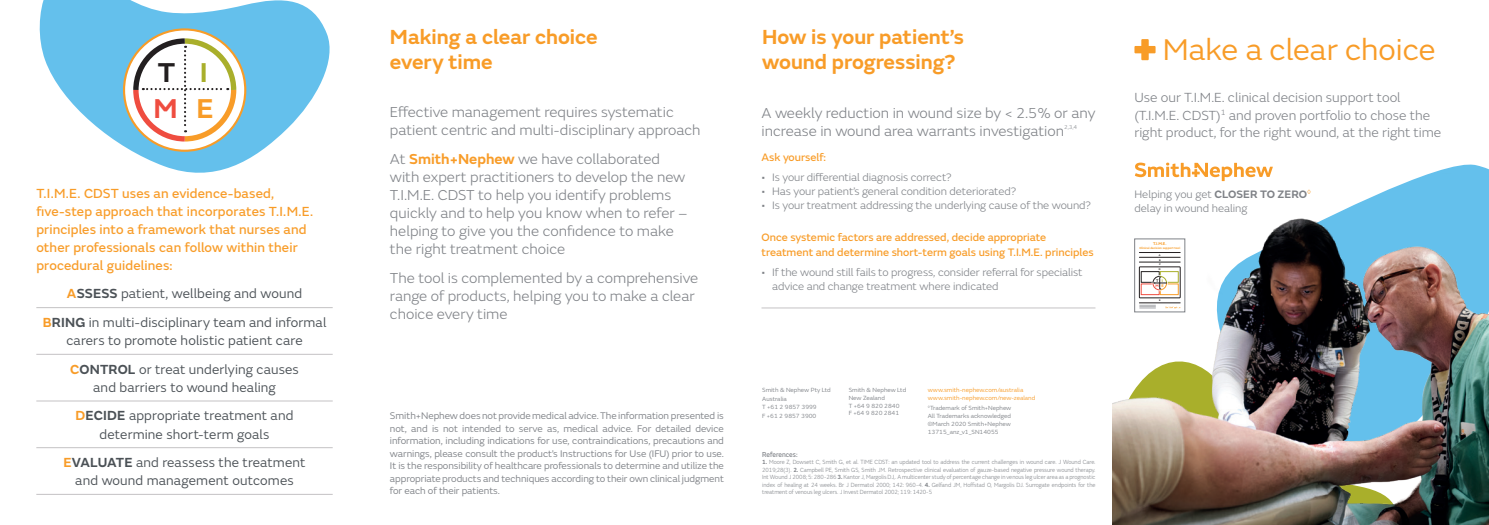
<style>
.page{position:relative;width:1489px;height:525px;background:#fff}
.page>*{position:absolute;margin:0;border:0;box-sizing:border-box;transform-origin:0 0}
.Page_heading_17pt{font:31.25px "SN Emeric";color:#f89c28}
.t1{font:600 28.38px/36.4px "SN Emeric";color:#231f20}
.Page_heading_17pt-2{font:600 21.25px/25.5px "SN Emeric";color:#f89c28}
.Body{font:300 15px/18px "SN Emeric";color:#7f8287}
._04-Sub_Header_1{font:13.75px/18px "SN Emeric";letter-spacing:.01em;color:#4b5156;text-align:center}
._04-Sub_Header_1-2{font:13.75px/18px "SN Emeric Core";letter-spacing:.01em;color:#f89c28}
.Body-2{font:300 13.75px/17.5px "SN Emeric";color:#7f8287}
.Body-3{font:300 11.25px/14.4px "SN Emeric";letter-spacing:-.005em;color:#7f8287}
.Body-4{font:11.25px/14.4px "SN Emeric Core";color:#f89c28}
.Captions{font:10px/12.5px "SN Emeric";letter-spacing:-.005em;color:#7f8287;text-align:justify}
.Body_7pt{font:7.5px "SN Emeric Core";color:#7f8287;scale:.9 1}
.Body_7pt-2{font:300 6.25px/7.5px "SN Emeric";letter-spacing:-.005em;color:#7f8287;text-align:justify;scale:.9 1}
.Captions-2{font:6.25px/7.9px "SN Emeric";color:#7f8287;text-align:justify}
.Captions-3{font:6.25px "SN Emeric";color:#f89c28}
.Body-5{font:300 5.88px "SN Emeric";color:#7f8287}
.t2{font:600 4.12px "SN Emeric";color:#f89c28}
.t3{font:600 4px/5.1px "SN Emeric";color:#231f20}
.t4{font:600 3.12px "SN Emeric";color:#f89c28}
.t5{font:600 2.5px/4.8px "SN Emeric";color:#231f20;text-align:justify}
.s1{color:#a9af2b}
.s2{color:#ef4d40}
.s3{color:#f89c28}
.s4{font-weight:600;color:#f89c28}
.s5{font-weight:600}
</style>
<div class="page">
<svg style="left:39px;top:0;width:291px;height:173px;fill:#64c0ec"></svg>
<img style="left:1112px;top:174px;width:376px;height:350px">
<svg style="left:1134px;top:39px;width:21px;height:21px"></svg>
<hr style="left:761px;top:307px;width:334px;height:1px;background:#c4c2c4">
<hr style="left:36px;top:307px;width:297px;height:1px;background:#c4c2c4">
<hr style="left:36px;top:354px;width:297px;height:1px;background:#c4c2c4">
<hr style="left:36px;top:400px;width:297px;height:1px;background:#c4c2c4">
<hr style="left:36px;top:447px;width:297px;height:1px;background:#c4c2c4">
<hr style="left:36px;top:494px;width:297px;height:1px;background:#c4c2c4">
<div style="left:1120px;top:149px;width:166px;height:46px;background:#fff"></div>
<svg style="left:1135px;top:162px;width:137px;height:19px"></svg>
<svg style="left:1136px;top:240px;width:46px;height:70px"></svg>
<svg style="left:1165px;top:306px;width:15px;height:2px"></svg>
<div style="left:1141px;top:284px;width:18px;height:10px;background:#fff"></div>
<div style="left:1140px;top:283px;width:19px;height:11px;border:1px solid #ef4d40"></div>
<div style="left:1160px;top:284px;width:18px;height:10px;background:#fff"></div>
<div style="left:1159px;top:283px;width:19px;height:11px;border:1px solid #f89c28"></div>
<div style="left:1141px;top:271px;width:18px;height:11px;background:#fff"></div>
<div style="left:1140px;top:271px;width:19px;height:11px;border:1px solid #231f20"></div>
<div style="left:1160px;top:271px;width:18px;height:11px;background:#fff"></div>
<div style="left:1159px;top:271px;width:19px;height:11px;border:1px solid #a9af2b"></div>
<div style="left:1151px;top:275px;width:16px;height:16px;border:2px solid #fff;border-radius:50%"></div>
<svg style="left:1139px;top:305px;width:16px;height:3px"></svg>
<hr style="left:1139px;top:302px;width:41px;height:1px;background:#231f20">
<div style="left:1139px;top:266px;width:41px;height:32px;border:1px solid #231f20"></div>
<hr style="left:1139px;top:262px;width:41px;height:1px;background:#231f20">
<hr style="left:1139px;top:257px;width:41px;height:1px;background:#231f20">
<hr style="left:1139px;top:252px;width:41px;height:1px;background:#231f20">
<svg style="left:1152px;top:275px;width:15px;height:15px"></svg>
<div style="left:1134px;top:238px;width:50px;height:74px;border:1px solid #7f8287"></div>
<svg style="left:124px;top:29px;width:121px;height:122px"></svg>
<div style="left:127px;top:32px;width:115px;height:116px;border:13px solid #fff;border-radius:50%"></div>
<svg style="left:130px;top:36px;width:109px;height:108px"></svg>
<div style="left:123px;top:28px;width:123px;height:124px;border:2px solid #f89c28;border-radius:50%"></div>
<p class="t1" style="left:153px;top:54px;width:62px">T <span class="s1">I<br></span><span class="s2">M</span> <span class="s3">E</span></p>
<p class="_04-Sub_Header_1-2" style="left:36px;top:184px;width:278px">T.I.M.E. CDST uses an evidence-based, five-step approach that incorporates T.I.M.E. principles into a framework that nurses and other professionals can follow within their procedural guidelines:</p>
<p class="_04-Sub_Header_1" style="left:67px;top:284px;width:237px"><span class="s4">A</span><span class="s5">SSESS</span> patient, wellbeing and wound</p>
<p class="_04-Sub_Header_1" style="left:43px;top:313px;width:285px"><span class="s4">B</span><span class="s5">RING</span> in multi-disciplinary team and informal carers to promote holistic patient care</p>
<p class="_04-Sub_Header_1" style="left:70px;top:360px;width:230px"><span class="s4">C</span><span class="s5">ONTROL</span> or treat underlying causes and barriers to wound healing</p>
<p class="_04-Sub_Header_1" style="left:76px;top:406px;width:219px"><span class="s4">D</span><span class="s5">ECIDE</span> appropriate treatment and determine short-term goals</p>
<p class="_04-Sub_Header_1" style="left:63px;top:453px;width:243px"><span class="s4">E</span><span class="s5">VALUATE</span> and reassess the treatment and wound management outcomes</p>
<p class="Page_heading_17pt-2" style="left:390px;top:24px;width:209px">Making a clear choice every time</p>
<p class="Page_heading_17pt-2" style="left:762px;top:24px;width:203px">How is your patient’s wound progressing?</p>
<p class="Body" style="left:390px;top:103px;width:312px">Effective management requires systematic patient centric and multi-disciplinary approach</p>
<p class="Body" style="left:390px;top:150px;width:299px">At <span class="s4">Smith+Nephew</span> we have collaborated with expert practitioners to develop the new T.I.M.E. CDST to help you identify problems quickly and to help you know when to refer – helping to give you the confidence to make the right treatment choice</p>
<p class="Body" style="left:390px;top:268px;width:310px">The tool is complemented by a comprehensive range of products, helping you to make a clear choice every time</p>
<p class="Body" style="left:761px;top:104px;width:335px">A weekly reduction in wound size by &lt; 2.5% or any increase in wound area warrants investigation</p>
<p class="Body-5" style="left:1064px;top:123px;width:14px">2,3,4</p>
<p class="Body-4" style="left:761px;top:150px;width:66px">Ask yourself:</p>
<p class="Body-3" style="left:761px;top:169px;width:191px">• Is your differential diagnosis correct?</p>
<p class="Body-3" style="left:761px;top:184px;width:256px">• Has your patient’s general condition deteriorated?</p>
<p class="Body-3" style="left:761px;top:198px;width:331px">• Is your treatment addressing the underlying cause of the wound?</p>
<p class="Body-4" style="left:761px;top:230px;width:333px">Once systemic factors are addressed, decide appropriate treatment and determine short-term goals using T.I.M.E. principles</p>
<p class="Body-3" style="left:772px;top:264px;width:312px;text-indent:-11px">• If the wound still fails to progress, consider referral for specialist advice and change treatment where indicated</p>
<p class="Captions" style="left:390px;top:409px;width:335px">Smith+Nephew does not provide medical advice. The information presented is not, and is not intended to serve as, medical advice. For detailed device information, including indications for use, contraindications, precautions and warnings, please consult the product’s Instructions for Use (IFU) prior to use.<br>It is the responsibility of healthcare professionals to determine and utilize the appropriate products and techniques according to their own clinical judgment for each of their patients.</p>
<p class="Captions-2" style="left:762px;top:386px;width:70px">Smith &amp; Nephew Pty Ltd</p>
<p class="Captions-2" style="left:762px;top:394px;width:26px">Australia</p>
<p class="Captions-2" style="left:762px;top:403px;width:56px">T +61 2 9857 3999</p>
<p class="Captions-2" style="left:762px;top:411px;width:56px">F +61 2 9857 3900</p>
<p class="Captions-2" style="left:848px;top:386px;width:59px">Smith &amp; Nephew Ltd</p>
<p class="Captions-2" style="left:848px;top:393px;width:38px">New Zealand</p>
<p class="Captions-2" style="left:848px;top:401px;width:52px">T +64 9 820 2840</p>
<p class="Captions-2" style="left:848px;top:409px;width:52px">F +64 9 820 2841</p>
<p class="Captions-3" style="left:927px;top:386px;width:97px">www.smith-nephew.com/australia</p>
<p class="Captions-3" style="left:927px;top:394px;width:109px">www.smith-nephew.com/new-zealand</p>
<p class="Captions-2" style="left:927px;top:404px;width:85px"><sup>◊</sup>Trademark of Smith+Nephew All Trademarks acknowledged ©March 2020 Smith+Nephew 13715_anz_v1_SN14055</p>
<p class="Body_7pt" style="left:762px;top:449px;width:41px">References:</p>
<p class="Body_7pt-2" style="left:762px;top:458px;width:372px"><span class="s5">1.</span> Moore Z, Dowsett C, Smith G, et al. TIME CDST: an updated tool to address the current challenges in wound care. J Wound Care.<br>2019;28(3). <span class="s5">2.</span> Campbell PE, Smith GS, Smith JM. Retrospective clinical evaluation of gauze-based negative pressure wound therapy.<br>Int Wound J 2008; 5: 280-286 <span class="s5">3.</span> Kantor J, Margolis DJ,. A multicenter study of percentage change in venous leg ulcer area as a prognostic index of healing at 24 weeks. Br J Dermatol 2000; 142: 960-4. <span class="s5">4.</span> Gelfand JM, Hoffstad O, Margolis DJ. Surrogate endpoints for the treatment of venous leg ulcers. J Invest Dermatol 2002; 119: 1420-5</p>
<p class="Page_heading_17pt" style="left:1162px;top:31px;width:274px">Make a clear choice</p>
<p class="Body-2" style="left:1134px;top:89px;width:308px">Use our T.I.M.E. clinical decision support tool (T.I.M.E. CDST)<sup>1</sup> and proven portfolio to chose the right product, for the right wound, at the right time</p>
<p class="Body-3" style="left:1134px;top:186px;width:178px">Helping you get <span class="s5">CLOSER TO ZERO</span><sup>◊ </sup>delay in wound healing</p>
<p class="t2" style="left:1152px;top:241px;width:15px">T.I.M.E.</p>
<p class="t4" style="left:1139px;top:245px;width:42px">Clinical decision support tool</p>
<p class="t5" style="left:1158px;top:257px;width:3px">B C D</p>
<p class="t5" style="left:1158px;top:298px;width:3px">E</p>
<p class="t5" style="left:1158px;top:252px;width:3px">A</p>
<p class="t3" style="left:1155px;top:278px;width:10px">T <span class="s1">I<br></span><span class="s2">M</span> <span class="s3">E</span></p>
</div>
